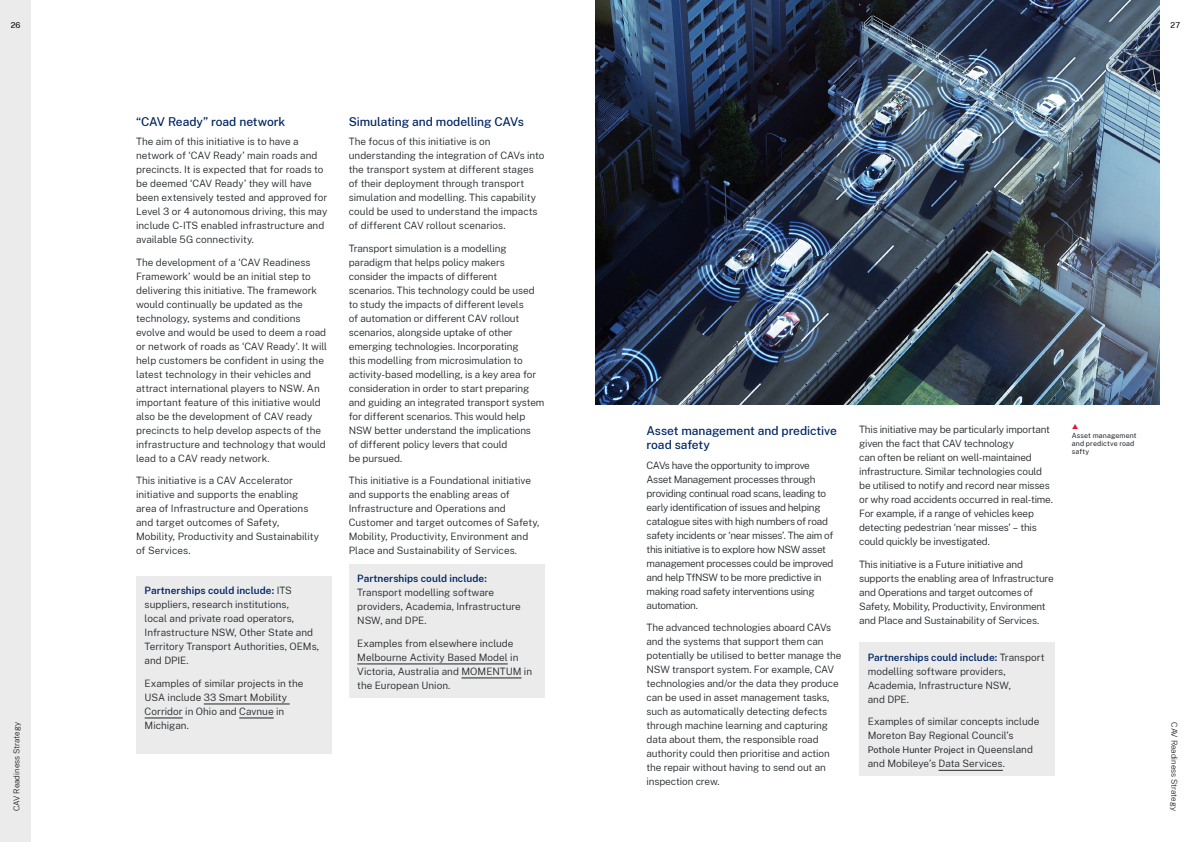
<style>
.page{position:relative;width:1191px;height:842px;background:#fff}
.page>*{position:absolute;margin:0;border:0;box-sizing:border-box;transform-origin:0 0}
.t1{font:500 12px/14px "Public Sans NSW";letter-spacing:-.005em;color:#002664}
.t2{font:300 10px/14px "Public Sans NSW";letter-spacing:-.01em;color:#22272b}
.t3{font:300 10px/14px "Public Sans NSW";letter-spacing:-.03em;color:#22272b}
.t4{font:600 10px "Public Sans NSW";letter-spacing:.005em;color:#002664}
.t5{font:9px "Public Sans NSW";letter-spacing:.005em;color:#22272b}
.t6{font:200 8px "Public Sans NSW";letter-spacing:-.005em;color:#000}
.t7{font:8px "Public Sans NSW";color:#000}
.t8{font:7px/8.4px "Public Sans NSW";letter-spacing:.015em;color:#22272b}
.s1{font-weight:600;color:#002664}
.s2{font-weight:300;font-size:10px}
</style>
<div class="page">
<div style="left:136px;top:576px;width:196px;height:178px;background:#ebebeb"></div>
<hr style="left:204px;top:704px;width:86px;height:1px;background:#22272b">
<hr style="left:145px;top:718px;width:38px;height:1px;background:#22272b">
<hr style="left:239px;top:718px;width:35px;height:1px;background:#22272b">
<div style="left:349px;top:564px;width:195px;height:134px;background:#ebebeb"></div>
<hr style="left:357px;top:664px;width:151px;height:1px;background:#22272b">
<hr style="left:461px;top:678px;width:60px;height:1px;background:#22272b">
<div style="left:859px;top:643px;width:195px;height:133px;background:#ebebeb"></div>
<hr style="left:938px;top:770px;width:65px;height:1px;background:#22272b">
<img style="left:595px;top:0;width:564px;height:404px">
<div style="left:0;top:0;width:31px;height:842px;background:#ebebeb"></div>
<p class="t7" style="left:11px;top:20px;width:11px">26</p>
<p class="t6" style="left:11px;top:811px;width:90px;rotate:-90deg">CAV Readiness Strategy</p>
<p class="t1" style="left:136px;top:113px;width:151px">“CAV Ready” road network</p>
<p class="t2" style="left:136px;top:134px;width:193px">The aim of this initiative is to have a network of ‘CAV Ready’ main roads and precincts. It is expected that for roads to be deemed ‘CAV Ready’ they will have been extensively tested and approved for Level 3 or 4 autonomous driving, this may include C-ITS enabled infrastructure and available 5G connectivity.</p>
<p class="t2" style="left:136px;top:254px;width:193px">The development of a ‘CAV Readiness Framework’ would be an initial step to delivering this initiative. The framework would continually be updated as the technology, systems and conditions evolve and would be used to deem a road or network of roads as ‘CAV Ready’. It will help customers be confident in using the latest technology in their vehicles and attract international players to NSW. An important feature of this initiative would also be the development of CAV ready precincts to help develop aspects of the infrastructure and technology that would lead to a CAV ready network.</p>
<p class="t2" style="left:136px;top:473px;width:184px">This initiative is a CAV Accelerator initiative and supports the enabling area of Infrastructure and Operations and target outcomes of Safety, Mobility, Productivity and Sustainability of Services.</p>
<p class="t2" style="left:145px;top:583px;width:176px"><span class="s1">Partnerships could include:</span> ITS suppliers, research institutions,<br>local and private road operators,<br>Infrastructure NSW, Other State and<br>Territory Transport Authorities, OEMs, and DPIE.</p>
<p class="t2" style="left:145px;top:676px;width:160px">Examples of similar projects in the<br>USA include 33 Smart Mobility<br>Corridor in Ohio and Cavnue in<br>Michigan.</p>
<p class="t1" style="left:349px;top:113px;width:177px">Simulating and modelling CAVs</p>
<p class="t2" style="left:349px;top:134px;width:197px">The focus of this initiative is on understanding the integration of CAVs into the transport system at different stages of their deployment through transport simulation and modelling. This capability could be used to understand the impacts of different CAV rollout scenarios.</p>
<p class="t2" style="left:349px;top:240px;width:197px">Transport simulation is a modelling paradigm that helps policy makers consider the impacts of different scenarios. This technology could be used to study the impacts of different levels<br>of automation or different CAV rollout scenarios, alongside uptake of other emerging technologies. Incorporating<br>this modelling from microsimulation to activity-based modelling, is a key area for consideration in order to start preparing and guiding an integrated transport system for different scenarios. This would help NSW better understand the implications<br>of different policy levers that could<br>be pursued.</p>
<p class="t2" style="left:349px;top:473px;width:192px">This initiative is a Foundational initiative and supports the enabling areas of Infrastructure and Operations and Customer and target outcomes of Safety, Mobility, Productivity, Environment and Place and Sustainability of Services.</p>
<p class="t4" style="left:357px;top:571px;width:131px">Partnerships could include:</p>
<p class="t2" style="left:357px;top:585px;width:165px">Transport modelling software providers, Academia, Infrastructure<br>NSW, and DPE.</p>
<p class="t2" style="left:357px;top:636px;width:176px">Examples from elsewhere include<br>Melbourne Activity Based Model in<br>Victoria, Australia and MOMENTUM in the European Union.</p>
<p class="t7" style="left:1170px;top:20px;width:11px">27</p>
<p class="t1" style="left:646px;top:423px;width:192px">Asset management and predictive road safety</p>
<p class="t3" style="left:646px;top:458px;width:188px">CAVs have the opportunity to improve Asset Management processes through providing continual road scans, leading to early identification of issues and helping catalogue sites with high numbers of road safety incidents or ‘near misses’. The aim of this initiative is to explore how NSW asset management processes could be improved and help TfNSW to be more predictive in making road safety interventions using automation.</p>
<p class="t2" style="left:646px;top:620px;width:196px">The advanced technologies aboard CAVs and the systems that support them can potentially be utilised to better manage the NSW transport system. For example, CAV technologies and/or the data they produce can be used in asset management tasks, such as automatically detecting defects through machine learning and capturing data about them, the responsible road authority could then prioritise and action the repair without having to send out an inspection crew.</p>
<p class="t2" style="left:859px;top:422px;width:195px">This initiative may be particularly important given the fact that CAV technology<br>can often be reliant on well-maintained infrastructure. Similar technologies could be utilised to notify and record near misses or why road accidents occurred in real-time.<br>For example, if a range of vehicles keep detecting pedestrian ‘near misses’ – this could quickly be investigated.</p>
<p class="t2" style="left:859px;top:557px;width:196px">This initiative is a Future initiative and supports the enabling area of Infrastructure and Operations and target outcomes of Safety, Mobility, Productivity, Environment and Place and Sustainability of Services.</p>
<p class="t2" style="left:867px;top:649px;width:178px"><span class="s1">Partnerships could include:</span> Transport modelling software providers,<br>Academia, Infrastructure NSW,<br>and DPE.</p>
<p class="t2" style="left:867px;top:714px;width:173px">Examples of similar concepts include<br>Moreton Bay Regional Council’s</p>
<p class="t5" style="left:867px;top:743px;width:167px">Pothole Hunter Project <span class="s2">in Queensland</span></p>
<p class="t2" style="left:867px;top:756px;width:139px">and Mobileye’s Data Services.</p>
<p class="t8" style="left:1071px;top:430px;width:66px">Asset management and predictve road safty</p>
<p class="t6" style="left:1180px;top:722px;width:90px;rotate:90deg">CAV Readiness Strategy</p>
</div>
